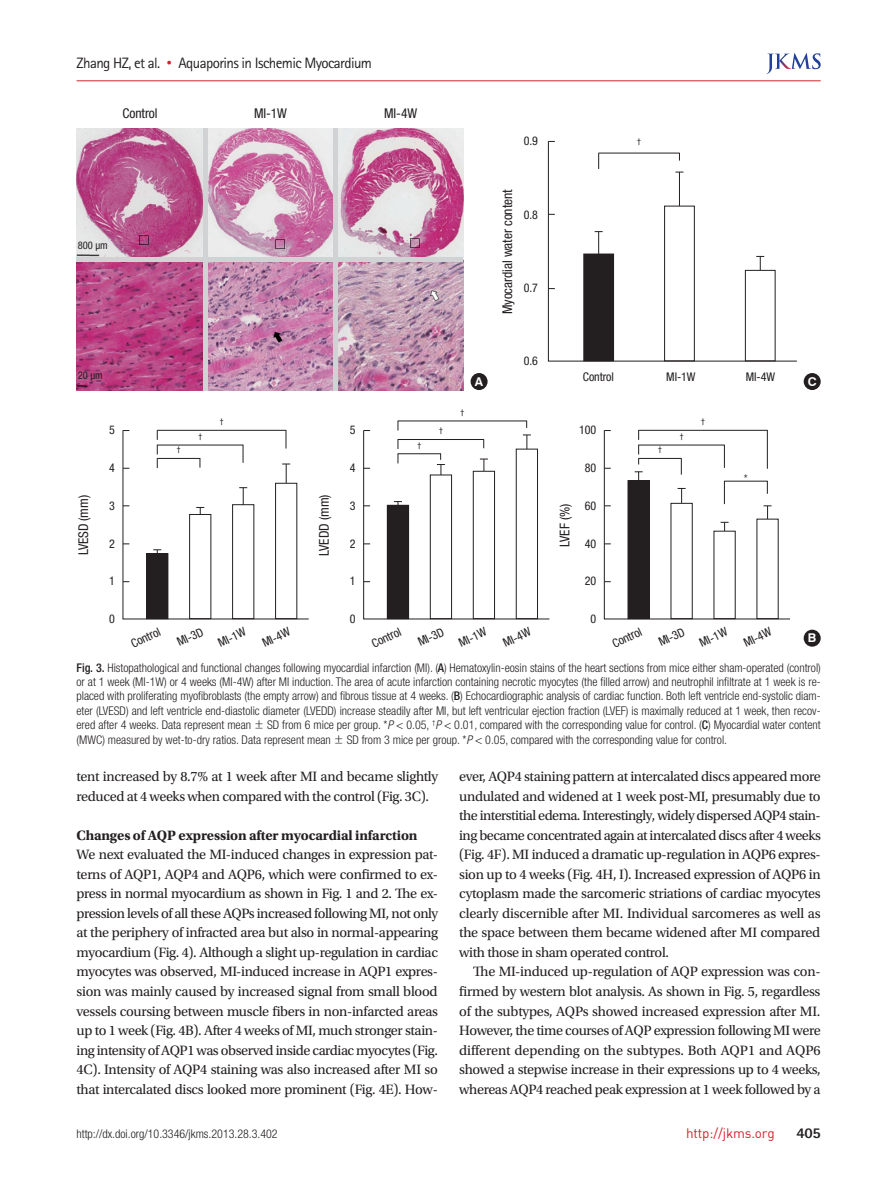
<style>
.page{position:relative;width:893px;height:1191px;background:#fff}
.page>*{position:absolute;margin:0;border:0;box-sizing:border-box;transform-origin:0 0}
.t1{font:15px "Rotis Sans Serif Std";letter-spacing:-.04em;color:#231f20}
.t2{font:800 15px "Rotis Sans Serif Std";color:#231f20}
.본문{font:14.25px/19.5px "Utopia Std";letter-spacing:-.025em;color:#231f20;text-align:justify}
.본문-중제목{font:700 14.25px "Utopia Std";letter-spacing:-.01em;color:#231f20}
.그림_지문_9pt{font:condensed 13.5px "Helvetica Neue LT Std";letter-spacing:-.005em;color:#231f20}
.t3{font:13.5px "Dinreg";letter-spacing:-.01em;color:#d1232a}
.t4{font:700 12.15px "Swiss 721 BT";color:#fff}
.표_그림_캡션{font:300 condensed 12px/14.4px "Helvetica Neue LT Std";color:#231f20;text-align:justify}
.그림_지문_8pt{font:condensed 12px "Helvetica Neue LT Std";letter-spacing:-.005em;color:#231f20}
.그림_지문_9pt-2{font:condensed 10.5px "Helvetica Neue LT Std";letter-spacing:-.005em;color:#231f20}
.그림_지문_9pt-3{font:condensed 7.8px "Helvetica Neue LT Std";color:#231f20}
.s1{font-family:"Dotum";color:#d1232a}
.s2{font-weight:500}
.s3{font-family:"Dotum";font-weight:400;font-stretch:normal}
.s4{font-style:italic}
</style>
<div class="page">
<hr style="left:77px;top:80px;width:744px;height:1px;background:#d1232a">
<svg style="left:766px;top:53px;width:55px;height:21px"></svg>
<img style="left:77px;top:128px;width:386px;height:262px">
<hr style="left:77px;top:257px;width:386px;height:4px;background:#d1d2d4">
<hr style="left:204px;top:128px;width:4px;height:262px;background:#d1d2d4">
<div style="left:333px;top:128px;width:5px;height:262px;background:#d1d2d4"></div>
<div style="left:471px;top:373px;width:17px;height:17px;background:#231f20;border-radius:50%"></div>
<div style="left:804px;top:373px;width:17px;height:17px;background:#231f20;border-radius:50%"></div>
<div style="left:804px;top:629px;width:17px;height:17px;background:#231f20;border-radius:50%"></div>
<svg style="left:548px;top:140px;width:249px;height:222px"></svg>
<svg style="left:122px;top:429px;width:187px;height:191px"></svg>
<svg style="left:604px;top:429px;width:186px;height:191px"></svg>
<svg style="left:363px;top:421px;width:187px;height:199px"></svg>
<p class="t1" style="left:77px;top:54px;width:297px">Zhang HZ, et al. <span class="s1">•</span> Aquaporins in Ischemic Myocardium</p>
<p class="그림_지문_9pt" style="left:123px;top:105px;width:37px">Control</p>
<p class="그림_지문_9pt" style="left:254px;top:105px;width:34px">MI-1W</p>
<p class="그림_지문_9pt" style="left:384px;top:105px;width:34px">MI-4W</p>
<p class="그림_지문_8pt" style="left:524px;top:134px;width:16px">0.9</p>
<p class="그림_지문_9pt-3" style="left:637px;top:136px;width:5px">†</p>
<p class="그림_지문_9pt-2" style="left:78px;top:239px;width:31px">800 µm</p>
<p class="그림_지문_9pt" style="left:500px;top:314px;width:126px;rotate:-90deg">Myocardial water content</p>
<p class="그림_지문_8pt" style="left:524px;top:207px;width:16px">0.8</p>
<p class="그림_지문_8pt" style="left:524px;top:281px;width:16px">0.7</p>
<p class="그림_지문_8pt" style="left:524px;top:354px;width:16px">0.6</p>
<p class="그림_지문_9pt-2" style="left:78px;top:369px;width:26px">20 µm</p>
<p class="그림_지문_8pt" style="left:583px;top:369px;width:33px">Control</p>
<p class="그림_지문_8pt" style="left:666px;top:369px;width:31px">MI-1W</p>
<p class="그림_지문_8pt" style="left:746px;top:369px;width:31px">MI-4W</p>
<p class="t4" style="left:475px;top:374px;width:10px">A</p>
<p class="t4" style="left:808px;top:374px;width:10px">C</p>
<p class="그림_지문_9pt-3" style="left:460px;top:407px;width:5px">†</p>
<p class="그림_지문_9pt" style="left:76px;top:555px;width:62px;rotate:-90deg">LVESD (mm)</p>
<p class="그림_지문_8pt" style="left:109px;top:423px;width:7px">5</p>
<p class="그림_지문_8pt" style="left:109px;top:461px;width:7px">4</p>
<p class="그림_지문_8pt" style="left:109px;top:499px;width:7px">3</p>
<p class="그림_지문_8pt" style="left:109px;top:536px;width:7px">2</p>
<p class="그림_지문_8pt" style="left:109px;top:574px;width:7px">1</p>
<p class="그림_지문_8pt" style="left:109px;top:612px;width:7px">0</p>
<p class="그림_지문_9pt-3" style="left:177px;top:445px;width:5px">†</p>
<p class="그림_지문_9pt-3" style="left:198px;top:431px;width:5px">†</p>
<p class="그림_지문_9pt-3" style="left:220px;top:417px;width:5px">†</p>
<p class="그림_지문_9pt" style="left:316px;top:555px;width:63px;rotate:-90deg">LVEDD (mm)</p>
<p class="그림_지문_8pt" style="left:350px;top:423px;width:7px">5</p>
<p class="그림_지문_8pt" style="left:350px;top:461px;width:7px">4</p>
<p class="그림_지문_8pt" style="left:350px;top:499px;width:7px">3</p>
<p class="그림_지문_8pt" style="left:350px;top:536px;width:7px">2</p>
<p class="그림_지문_8pt" style="left:350px;top:574px;width:7px">1</p>
<p class="그림_지문_8pt" style="left:350px;top:612px;width:7px">0</p>
<p class="그림_지문_9pt-3" style="left:417px;top:440px;width:5px">†</p>
<p class="그림_지문_9pt-3" style="left:439px;top:426px;width:5px">†</p>
<p class="그림_지문_8pt" style="left:579px;top:423px;width:19px">100</p>
<p class="그림_지문_8pt" style="left:585px;top:461px;width:13px">80</p>
<p class="그림_지문_8pt" style="left:585px;top:499px;width:13px">60</p>
<p class="그림_지문_8pt" style="left:585px;top:536px;width:13px">40</p>
<p class="그림_지문_8pt" style="left:585px;top:574px;width:13px">20</p>
<p class="그림_지문_8pt" style="left:590px;top:612px;width:7px">0</p>
<p class="그림_지문_9pt" style="left:557px;top:546px;width:44px;rotate:-90deg">LVEF (%)</p>
<p class="그림_지문_9pt-3" style="left:658px;top:445px;width:5px">†</p>
<p class="그림_지문_9pt-3" style="left:680px;top:431px;width:5px">†</p>
<p class="그림_지문_9pt-3" style="left:701px;top:417px;width:5px">†</p>
<p class="표_그림_캡션" style="left:744px;top:471px;width:6px">*</p>
<p class="그림_지문_8pt" style="left:129px;top:638px;width:33px;rotate:-25deg">Control</p>
<p class="그림_지문_8pt" style="left:175px;top:636px;width:29px;rotate:-25deg">MI-3D</p>
<p class="그림_지문_8pt" style="left:216px;top:637px;width:31px;rotate:-25deg">MI-1W</p>
<p class="그림_지문_8pt" style="left:260px;top:637px;width:31px;rotate:-25deg">MI-4W</p>
<p class="그림_지문_8pt" style="left:369px;top:638px;width:33px;rotate:-25deg">Control</p>
<p class="그림_지문_8pt" style="left:416px;top:636px;width:29px;rotate:-25deg">MI-3D</p>
<p class="그림_지문_8pt" style="left:457px;top:637px;width:31px;rotate:-25deg">MI-1W</p>
<p class="그림_지문_8pt" style="left:501px;top:637px;width:31px;rotate:-25deg">MI-4W</p>
<p class="그림_지문_8pt" style="left:610px;top:638px;width:33px;rotate:-25deg">Control</p>
<p class="그림_지문_8pt" style="left:656px;top:636px;width:29px;rotate:-25deg">MI-3D</p>
<p class="그림_지문_8pt" style="left:697px;top:637px;width:31px;rotate:-25deg">MI-1W</p>
<p class="그림_지문_8pt" style="left:741px;top:637px;width:31px;rotate:-25deg">MI-4W</p>
<p class="t4" style="left:808px;top:631px;width:10px">B</p>
<p class="표_그림_캡션" style="left:77px;top:660px;width:746px"><span class="s2">Fig. 3.</span> Histopathological and functional changes following myocardial infarction (MI). (<span class="s2">A</span>) Hematoxylin-eosin stains of the heart sections from mice either sham-operated (control) or at 1 week (MI-1W) or 4 weeks (MI-4W) after MI induction. The area of acute infarction containing necrotic myocytes (the filled arrow) and neutrophil infiltrate at 1 week is re&shy;placed with proliferating myofibroblasts (the empty arrow) and fibrous tissue at 4 weeks. (<span class="s2">B</span>) Echocardiographic analysis of cardiac function. Both left ventricle end-systolic diam&shy;eter (LVESD) and left ventricle end-diastolic diameter (LVEDD) increase steadily after MI, but left ventricular ejection fraction (LVEF) is maximally reduced at 1 week, then recov&shy;ered after 4 weeks. Data represent mean <span class="s3">±</span> SD from 6 mice per group. *<span class="s4">P</span> &lt; 0.05, <sup>†</sup><span class="s4">P</span> &lt; 0.01, compared with the corresponding value for control. (<span class="s2">C</span>) Myocardial water content (MWC) measured by wet-to-dry ratios. Data represent mean <span class="s3">±</span> SD from 3 mice per group. *<span class="s4">P</span> &lt; 0.05, compared with the corresponding value for control.</p>
<p class="본문" style="left:77px;top:767px;width:363px">tent increased by 8.7% at 1 week after MI and became slightly reduced at 4 weeks when compared with the control (Fig. 3C).</p>
<p class="본문-중제목" style="left:77px;top:827px;width:343px">Changes of AQP expression after myocardial infarction</p>
<p class="본문" style="left:77px;top:845px;width:363px">We next evaluated the MI-induced changes in expression pat&shy;terns of AQP1, AQP4 and AQP6, which were confirmed to ex&shy;press in normal myocardium as shown in Fig. 1 and 2. The ex&shy;pression levels of all these AQPs increased following MI, not only at the periphery of infracted area but also in normal-appearing myocardium (Fig. 4). Although a slight up-regulation in cardiac myocytes was observed, MI-induced increase in AQP1 expres&shy;sion was mainly caused by increased signal from small blood vessels coursing between muscle fibers in non-infarcted areas up to 1 week (Fig. 4B). After 4 weeks of MI, much stronger stain&shy;ing intensity of AQP1 was observed inside cardiac myocytes (Fig.<br>4C). Intensity of AQP4 staining was also increased after MI so that intercalated discs looked more prominent (Fig. 4E). How-</p>
<p class="본문" style="left:459px;top:767px;width:363px">ever, AQP4 staining pattern at intercalated discs appeared more undulated and widened at 1 week post-MI, presumably due to the interstitial edema. Interestingly, widely dispersed AQP4 stain&shy;ing became concentrated again at intercalated discs after 4 weeks (Fig. 4F). MI induced a dramatic up-regulation in AQP6 expres&shy;sion up to 4 weeks (Fig. 4H, I). Increased expression of AQP6 in cytoplasm made the sarcomeric striations of cardiac myocytes clearly discernible after MI. Individual sarcomeres as well as the space between them became widened after MI compared with those in sham operated control.</p>
<p class="본문" style="left:459px;top:962px;width:363px;text-indent:14px">The MI-induced up-regulation of AQP expression was con&shy;firmed by western blot analysis. As shown in Fig. 5, regardless of the subtypes, AQPs showed increased expression after MI.<br>However, the time courses of AQP expression following MI were different depending on the subtypes. Both AQP1 and AQP6 showed a stepwise increase in their expressions up to 4 weeks, whereas AQP4 reached peak expression at 1 week followed by a</p>
<p class="표_그림_캡션" style="left:77px;top:1126px;width:203px">http://dx.doi.org/10.3346/jkms.2013.28.3.402</p>
<p class="t3" style="left:686px;top:1124px;width:90px">http://jkms.org</p>
<p class="t2" style="left:796px;top:1123px;width:26px">405</p>
</div>
